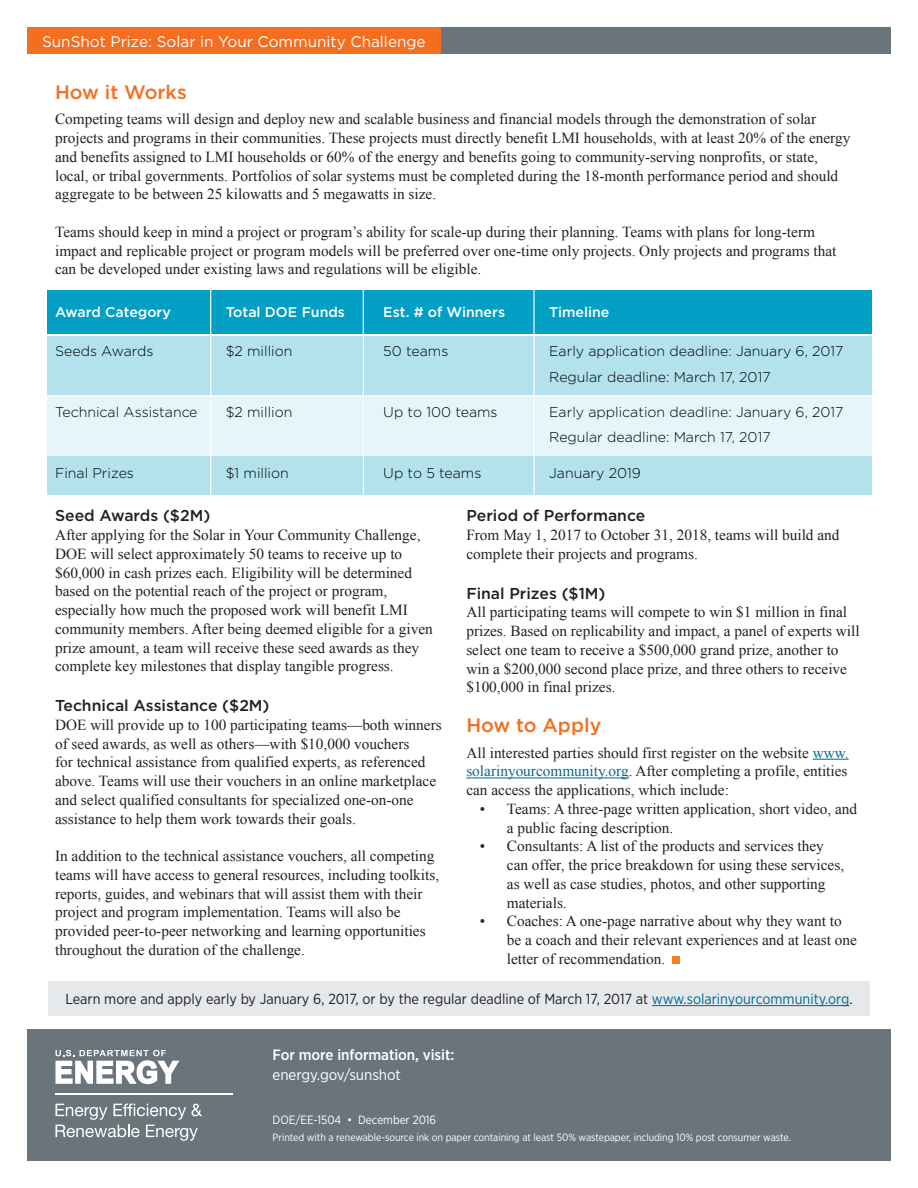
<style>
.page{position:relative;width:918px;height:1188px;background:#fff}
.page>*{position:absolute;margin:0;border:0;box-sizing:border-box;transform-origin:0 0}
.Header_2{font:500 19.5px "Gotham";color:#f36e21}
.SubHeader{font:500 15.75px "Gotham";color:#231f20}
.t1{font:15.3px/18.8px "Times New Roman";color:#231f20}
.t2{font:15.3px "Gotham";color:#fff}
.t3{font:500 15px "Gotham Narrow";letter-spacing:-.005em;color:#fff}
.t4{font:15px "Gotham Narrow";letter-spacing:-.005em;color:#fff}
.t5{font:14.55px "Gotham Narrow";color:#231f20}
.t6{font:300 14.1px/25.5px "Gotham";color:#000}
.t7{font:500 14.1px "Gotham";color:#fff}
.t8{font:12px "Gotham Narrow";letter-spacing:-.005em;color:#fff}
.t9{font:10.5px "Gotham Narrow";letter-spacing:-.005em;color:#fff}
.s1{color:#006893}
</style>
<div class="page">
<div style="left:292px;top:27px;width:599px;height:27px;background:#6a747b"></div>
<div style="left:27px;top:27px;width:413px;height:27px;background:#f36e21"></div>
<div style="left:27px;top:1029px;width:864px;height:132px;background:#6a747b"></div>
<svg style="left:55px;top:1050px;width:124px;height:34px"></svg>
<hr style="left:56px;top:1093px;width:177px;height:1px;background:#fff">
<svg style="left:56px;top:1104px;width:146px;height:37px"></svg>
<div style="left:48px;top:982px;width:822px;height:34px;background:#e6e9eb"></div>
<hr style="left:813px;top:759px;width:36px;height:1px;background:#006893">
<hr style="left:466px;top:778px;width:163px;height:1px;background:#006893">
<div style="left:672px;top:956px;width:8px;height:7px;background:#f48026"></div>
<div style="left:47px;top:290px;width:825px;height:43px;background:#009fc3"></div>
<div style="left:48px;top:336px;width:824px;height:59px;background:#b3e2ed"></div>
<div style="left:48px;top:396px;width:824px;height:59px;background:#e6f5f9"></div>
<div style="left:48px;top:456px;width:824px;height:38px;background:#b3e2ed"></div>
<hr style="left:210px;top:290px;width:1px;height:204px;background:#fff">
<hr style="left:363px;top:290px;width:1px;height:204px;background:#fff">
<hr style="left:533px;top:290px;width:2px;height:204px;background:#fff">
<hr style="left:652px;top:1005px;width:197px;height:1px;background:#006893">
<p class="t2" style="left:42px;top:31px;width:385px">SunShot Prize: Solar in Your Community Challenge</p>
<p class="Header_2" style="left:55px;top:79px;width:133px">How it Works</p>
<p class="t1" style="left:55px;top:110px;width:797px">Competing teams will design and deploy new and scalable business and financial models through the demonstration of solar projects and programs in their communities. These projects must directly benefit LMI households, with at least 20% of the energy and benefits assigned to LMI households or 60% of the energy and benefits going to community-serving nonprofits, or state, local, or tribal governments. Portfolios of solar systems must be completed during the 18-month performance period and should aggregate to be between 25 kilowatts and 5 megawatts in size.</p>
<p class="t1" style="left:55px;top:222px;width:783px">Teams should keep in mind a project or program’s ability for scale-up during their planning. Teams with plans for long-term impact and replicable project or program models will be preferred over one-time only projects. Only projects and programs that can be developed under existing laws and regulations will be eligible.</p>
<p class="t7" style="left:226px;top:303px;width:121px">Total DOE Funds</p>
<p class="t7" style="left:383px;top:303px;width:123px">Est. # of Winners</p>
<p class="t7" style="left:549px;top:303px;width:62px">Timeline</p>
<p class="t7" style="left:55px;top:303px;width:117px">Award Category</p>
<p class="t6" style="left:55px;top:338px;width:100px">Seeds Awards</p>
<p class="t6" style="left:226px;top:338px;width:68px">$2 million</p>
<p class="t6" style="left:383px;top:338px;width:67px">50 teams</p>
<p class="t6" style="left:549px;top:338px;width:296px">Early application deadline: January 6, 2017<br>Regular deadline: March 17, 2017</p>
<p class="t6" style="left:55px;top:399px;width:144px">Technical Assistance</p>
<p class="t6" style="left:226px;top:399px;width:68px">$2 million</p>
<p class="t6" style="left:383px;top:399px;width:116px">Up to 100 teams</p>
<p class="t6" style="left:549px;top:399px;width:296px">Early application deadline: January 6, 2017<br>Regular deadline: March 17, 2017</p>
<p class="t6" style="left:55px;top:460px;width:80px">Final Prizes</p>
<p class="t6" style="left:226px;top:460px;width:65px">$1 million</p>
<p class="t6" style="left:383px;top:460px;width:100px">Up to 5 teams</p>
<p class="t6" style="left:549px;top:460px;width:93px">January 2019</p>
<p class="SubHeader" style="left:55px;top:505px;width:157px">Seed Awards ($2M)</p>
<p class="t1" style="left:55px;top:525px;width:379px">After applying for the Solar in Your Community Challenge, DOE will select approximately 50 teams to receive up to $60,000 in cash prizes each. Eligibility will be determined based on the potential reach of the project or program, especially how much the proposed work will benefit LMI community members. After being deemed eligible for a given prize amount, a team will receive these seed awards as they complete key milestones that display tangible progress.</p>
<p class="SubHeader" style="left:55px;top:695px;width:216px">Technical Assistance ($2M)</p>
<p class="t1" style="left:55px;top:715px;width:388px">DOE will provide up to 100 participating teams—both winners of seed awards, as well as others—with $10,000 vouchers<br>for technical assistance from qualified experts, as referenced above. Teams will use their vouchers in an online marketplace and select qualified consultants for specialized one-on-one assistance to help them work towards their goals.</p>
<p class="t1" style="left:55px;top:846px;width:386px">In addition to the technical assistance vouchers, all competing teams will have access to general resources, including toolkits, reports, guides, and webinars that will assist them with their project and program implementation. Teams will also be provided peer-to-peer networking and learning opportunities throughout the duration of the challenge.</p>
<p class="SubHeader" style="left:466px;top:505px;width:180px">Period of Performance</p>
<p class="t1" style="left:466px;top:525px;width:375px">From May 1, 2017 to October 31, 2018, teams will build and complete their projects and programs.</p>
<p class="SubHeader" style="left:466px;top:583px;width:141px">Final Prizes ($1M)</p>
<p class="t1" style="left:466px;top:603px;width:395px">All participating teams will compete to win $1 million in final prizes. Based on replicability and impact, a panel of experts will select one team to receive a $500,000 grand prize, another to win a $200,000 second place prize, and three others to receive $100,000 in final prizes.</p>
<p class="Header_2" style="left:466px;top:712px;width:136px">How to Apply</p>
<p class="t1" style="left:466px;top:743px;width:384px;text-align:justify">All interested parties should first register on the website <span class="s1">www. solarinyourcommunity.org</span>. After completing a profile, entities can access the applications, which include:</p>
<p class="t1" style="left:507px;top:799px;width:352px;text-indent:-27px">• Teams: A three-page written application, short video, and a public facing description.</p>
<p class="t1" style="left:507px;top:837px;width:339px;text-indent:-27px">• Consultants: A list of the products and services they can offer, the price breakdown for using these services, as well as case studies, photos, and other supporting materials.</p>
<p class="t1" style="left:507px;top:912px;width:352px;text-indent:-27px">• Coaches: A one-page narrative about why they want to be a coach and their relevant experiences and at least one letter of recommendation.</p>
<p class="t5" style="left:65px;top:990px;width:789px">Learn more and apply early by January 6, 2017, or by the regular deadline of March 17, 2017 at <span class="s1">www.solarinyourcommunity.org</span>.</p>
<p class="t3" style="left:273px;top:1045px;width:183px">For more information, visit:</p>
<p class="t4" style="left:273px;top:1065px;width:130px">energy.gov/sunshot</p>
<p class="t8" style="left:273px;top:1113px;width:165px">DOE/EE-1504 • December 2016</p>
<p class="t9" style="left:273px;top:1131px;width:520px">Printed with a renewable-source ink on paper containing at least 50% wastepaper, including 10% post consumer waste.</p>
</div>
